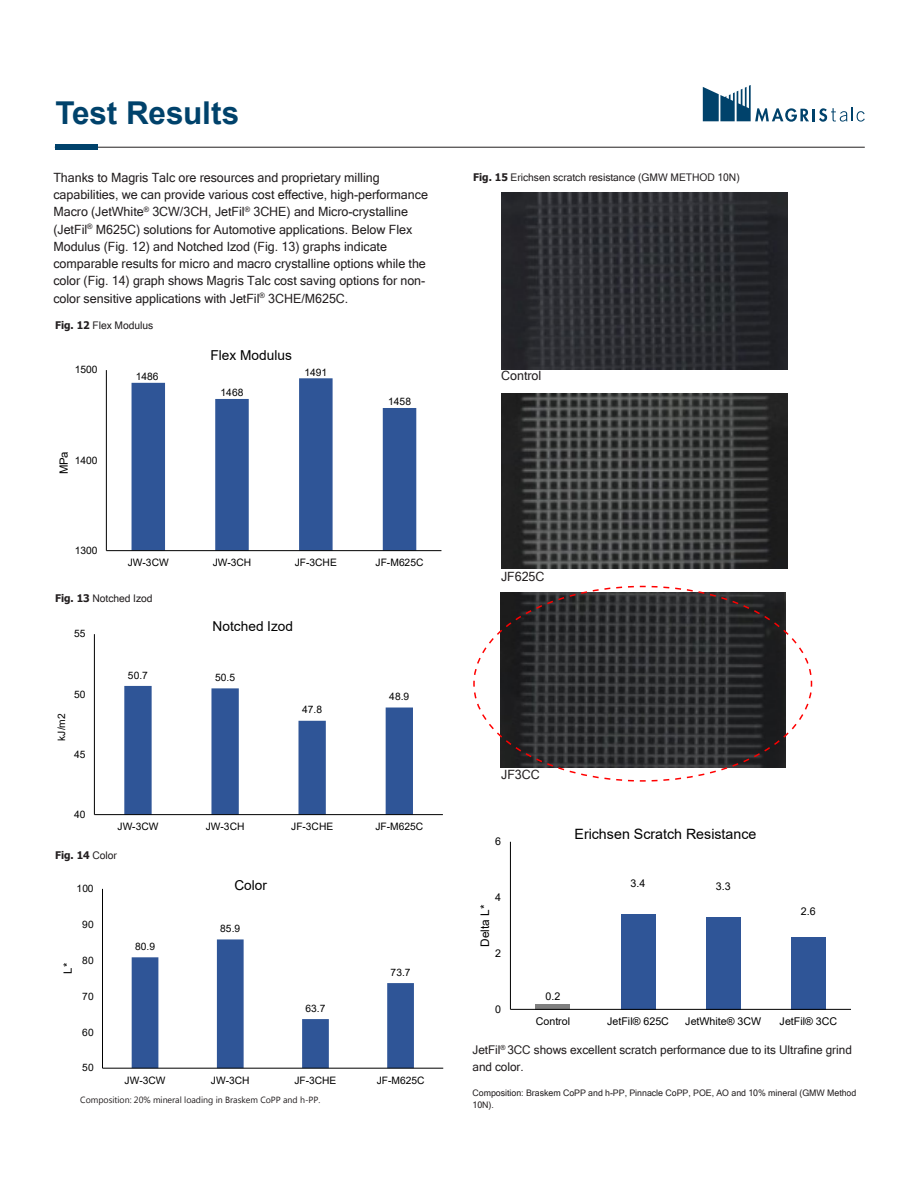
<style>
.page{position:relative;width:918px;height:1188px;background:#fff}
.page>*{position:absolute;margin:0;border:0;box-sizing:border-box;transform-origin:0 0}
.Heading_1{font:700 31.5px "Arial";letter-spacing:-.005em;color:#00426b}
.t1{font:14.25px "Arial";color:#000}
.t2{font:13.65px "Arial";letter-spacing:.005em;color:#000}
.Paragraph_Style_1{font:12.75px/17.2px "Microsoft Sans Serif";letter-spacing:-.005em;color:#231f20}
.Paragraph_Style_1-2{font:12px/17.2px "Microsoft Sans Serif";letter-spacing:-.005em;color:#231f20}
.t3{font:11.85px "Arial";color:#000}
.t4{font:11.4px "Arial";color:#000}
.t5{font:11.25px "Arial";color:#000}
.t6{font:10.65px "Arial";color:#000}
.Paragraph_Style_1-3{font:10.5px "Microsoft Sans Serif";letter-spacing:-.005em;color:#231f20}
.Paragraph_Style_1-4{font:700 10.5px "Tahoma";color:#231f20}
.t7{font:10.2px "Arial";letter-spacing:.005em;color:#000}
.Paragraph_Style_1-5{font:9px/12px "Microsoft Sans Serif";letter-spacing:-.005em;color:#231f20}
.Paragraph_Style_1-6{font:9px "Microsoft New Tai Lue";letter-spacing:-.005em;color:#231f20}
.s1{font-family:"Tahoma";font-weight:700}
.s2{font-family:"Microsoft Sans Serif";font-weight:400}
</style>
<div class="page">
<hr style="left:55px;top:147px;width:810px;height:1px;background:#231f20">
<div style="left:55px;top:145px;width:42px;height:5px;background:#00426b"></div>
<svg style="left:703px;top:85px;width:162px;height:37px"></svg>
<img style="left:501px;top:192px;width:287px;height:177px">
<img style="left:501px;top:393px;width:287px;height:176px">
<svg style="left:473px;top:585px;width:340px;height:197px"></svg>
<svg style="left:132px;top:378px;width:284px;height:172px"></svg>
<hr style="left:106px;top:370px;width:1px;height:181px;background:#000">
<hr style="left:106px;top:550px;width:335px;height:1px;background:#000">
<svg style="left:124px;top:686px;width:289px;height:128px"></svg>
<hr style="left:94px;top:634px;width:1px;height:181px;background:#000">
<hr style="left:94px;top:814px;width:349px;height:1px;background:#000">
<svg style="left:132px;top:939px;width:282px;height:129px"></svg>
<hr style="left:102px;top:889px;width:1px;height:179px;background:#000">
<hr style="left:103px;top:1068px;width:340px;height:1px;background:#000">
<div style="left:536px;top:1004px;width:34px;height:5px;background:#7f7f7f"></div>
<div style="left:621px;top:914px;width:34px;height:95px;background:#2f5597"></div>
<div style="left:706px;top:917px;width:34px;height:92px;background:#2f5597"></div>
<div style="left:791px;top:937px;width:35px;height:72px;background:#2f5597"></div>
<hr style="left:510px;top:842px;width:1px;height:167px;background:#000">
<hr style="left:510px;top:1009px;width:341px;height:1px;background:#000">
<p class="Heading_1" style="left:56px;top:90px;width:185px">Test Results</p>
<p class="Paragraph_Style_1" style="left:53px;top:168px;width:376px">Thanks to Magris Talc ore resources and proprietary milling capabilities, we can provide various cost effective, high-performance Macro (JetWhite<sup>®</sup> 3CW/3CH, JetFil<sup>®</sup> 3CHE) and Micro-crystalline (JetFil<sup>®</sup> M625C) solutions for Automotive applications. Below Flex Modulus (Fig. 12) and Notched Izod (Fig. 13) graphs indicate comparable results for micro and macro crystalline options while the color (Fig. 14) graph shows Magris Talc cost saving options for non&shy;color sensitive applications with JetFil<sup>®</sup> 3CHE/M625C.</p>
<p class="Paragraph_Style_1-3" style="left:55px;top:318px;width:100px"><span class="s1">Fig. 12</span> Flex Modulus</p>
<p class="t7" style="left:75px;top:363px;width:24px">1500</p>
<p class="t4" style="left:56px;top:474px;width:25px;rotate:-90deg">MPa</p>
<p class="t7" style="left:75px;top:453px;width:24px">1400</p>
<p class="t7" style="left:75px;top:543px;width:24px">1300</p>
<p class="t7" style="left:136px;top:369px;width:24px">1486</p>
<p class="t2" style="left:211px;top:346px;width:83px">Flex Modulus</p>
<p class="t7" style="left:221px;top:385px;width:24px">1468</p>
<p class="t7" style="left:304px;top:366px;width:24px">1491</p>
<p class="t7" style="left:388px;top:394px;width:24px">1458</p>
<p class="t7" style="left:128px;top:555px;width:43px">JW-3CW</p>
<p class="t7" style="left:213px;top:555px;width:40px">JW-3CH</p>
<p class="t7" style="left:295px;top:555px;width:44px">JF-3CHE</p>
<p class="t7" style="left:376px;top:555px;width:49px">JF-M625C</p>
<p class="Paragraph_Style_1-3" style="left:55px;top:591px;width:99px"><span class="s1">Fig. 13</span> Notched Izod</p>
<p class="t7" style="left:74px;top:627px;width:13px">55</p>
<p class="t2" style="left:213px;top:617px;width:82px">Notched Izod</p>
<p class="t7" style="left:55px;top:741px;width:29px;rotate:-90deg">kJ/m2</p>
<p class="t7" style="left:74px;top:687px;width:13px">50</p>
<p class="t7" style="left:74px;top:747px;width:13px">45</p>
<p class="t7" style="left:74px;top:807px;width:13px">40</p>
<p class="t7" style="left:128px;top:668px;width:22px">50.7</p>
<p class="t7" style="left:215px;top:670px;width:22px">50.5</p>
<p class="t7" style="left:302px;top:703px;width:22px">47.8</p>
<p class="t7" style="left:389px;top:690px;width:22px">48.9</p>
<p class="t7" style="left:118px;top:819px;width:42px">JW-3CW</p>
<p class="t7" style="left:206px;top:819px;width:40px">JW-3CH</p>
<p class="t7" style="left:291px;top:819px;width:44px">JF-3CHE</p>
<p class="t7" style="left:375px;top:819px;width:49px">JF-M625C</p>
<p class="Paragraph_Style_1-4" style="left:55px;top:847px;width:63px">Fig. 14 <span class="s2">Color</span></p>
<p class="t7" style="left:77px;top:882px;width:19px">100</p>
<p class="t7" style="left:82px;top:917px;width:13px">90</p>
<p class="t5" style="left:60px;top:974px;width:12px;rotate:-90deg">L*</p>
<p class="t7" style="left:82px;top:953px;width:13px">80</p>
<p class="t7" style="left:82px;top:989px;width:13px">70</p>
<p class="t7" style="left:82px;top:1025px;width:13px">60</p>
<p class="t7" style="left:82px;top:1061px;width:13px">50</p>
<p class="t7" style="left:135px;top:939px;width:22px">80.9</p>
<p class="t2" style="left:234px;top:876px;width:34px">Color</p>
<p class="t7" style="left:220px;top:921px;width:22px">85.9</p>
<p class="t7" style="left:305px;top:1001px;width:22px">63.7</p>
<p class="t7" style="left:391px;top:965px;width:22px">73.7</p>
<p class="t7" style="left:125px;top:1073px;width:42px">JW-3CW</p>
<p class="t7" style="left:211px;top:1073px;width:40px">JW-3CH</p>
<p class="t7" style="left:294px;top:1073px;width:44px">JF-3CHE</p>
<p class="t7" style="left:377px;top:1073px;width:49px">JF-M625C</p>
<p class="Paragraph_Style_1-6" style="left:80px;top:1095px;width:242px">Composition: 20% mineral loading in Braskem CoPP and h-PP.</p>
<p class="Paragraph_Style_1-3" style="left:473px;top:170px;width:268px"><span class="s1">Fig. 15</span> Erichsen scratch resistance (GMW METHOD 10N)</p>
<p class="Paragraph_Style_1" style="left:501px;top:367px;width:42px">Control</p>
<p class="Paragraph_Style_1" style="left:501px;top:567px;width:45px">JF625C</p>
<p class="Paragraph_Style_1" style="left:501px;top:766px;width:40px">JF3CC</p>
<p class="t6" style="left:495px;top:834px;width:7px">6</p>
<p class="t6" style="left:495px;top:890px;width:7px">4</p>
<p class="t3" style="left:477px;top:947px;width:44px;rotate:-90deg">Delta L*</p>
<p class="t6" style="left:495px;top:946px;width:7px">2</p>
<p class="t6" style="left:495px;top:1002px;width:7px">0</p>
<p class="t1" style="left:574px;top:825px;width:184px">Erichsen Scratch Resistance</p>
<p class="t6" style="left:631px;top:875px;width:16px">3.4</p>
<p class="t6" style="left:716px;top:879px;width:16px">3.3</p>
<p class="t6" style="left:545px;top:988px;width:16px">0.2</p>
<p class="t6" style="left:801px;top:904px;width:16px">2.6</p>
<p class="t6" style="left:536px;top:1014px;width:36px">Control</p>
<p class="t6" style="left:607px;top:1014px;width:63px">JetFil® 625C</p>
<p class="t6" style="left:685px;top:1014px;width:78px">JetWhite® 3CW</p>
<p class="t6" style="left:780px;top:1014px;width:59px">JetFil® 3CC</p>
<p class="Paragraph_Style_1-2" style="left:472px;top:1041px;width:381px">JetFil<sup>®</sup> 3CC shows excellent scratch performance due to its Ultrafine grind and color.</p>
<p class="Paragraph_Style_1-5" style="left:472px;top:1087px;width:385px">Composition: Braskem CoPP and h-PP, Pinnacle CoPP, POE, AO and 10% mineral (GMW Method<br>10N).</p>
</div>
